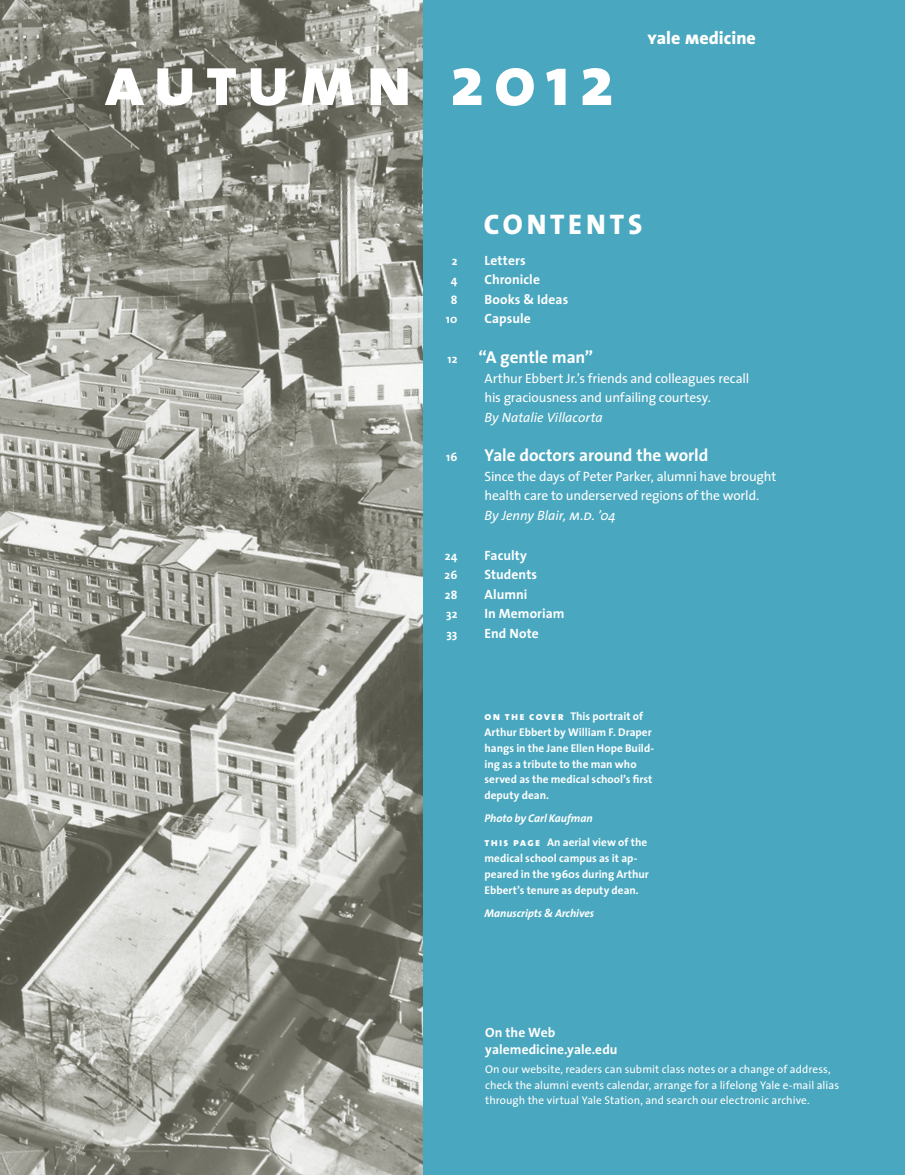
<style>
.page{position:relative;width:905px;height:1175px;background:#fff}
.page>*{position:absolute;margin:0;border:0;box-sizing:border-box;transform-origin:0 0}
.t1{font:70.5px "The Sans Extra Bold Caps";letter-spacing:.125em;color:#fff}
.t2{font:800 28.5px "The Sans";letter-spacing:.13em;color:#fff}
.t3{font:800 18px "The Sans";color:#fff}
.t4{font:700 17.25px "The Sans";letter-spacing:-.005em;color:#fff}
.t5{font:13.5px/19.5px "The Sans";letter-spacing:-.01em;color:#fff}
.t6{font:700 13.5px/16.5px "The Sans";letter-spacing:.005em;color:#fff}
.t7{font:700 12px "The Sans";letter-spacing:.01em;color:#fff}
.t8{font:700 11.25px/15.8px "The Sans";color:#fff}
.t9{font:11.25px/15.8px "The Sans";letter-spacing:.005em;color:#fff}
.t10{font:italic 700 11.25px/24px "The Sans";letter-spacing:-.01em;color:#fff}
.s1{font-family:"The Sans";font-weight:800}
.s2{font-family:"The Sans Extra Bold Caps";font-weight:400}
.s3{font-size:12px}
.s4{font-style:italic}
.s5{font-family:"The Sans Caps";font-style:italic;font-size:14.25px}
.s6{font-family:"The Sans Extra Bold Caps";font-weight:400;font-style:normal}
.s7{font-style:normal}
</style>
<div class="page">
<img style="left:0;top:0;width:423px;height:1174px">
<div style="left:423px;top:0;width:481px;height:1174px;background:#49a7bf"></div>
<p class="t1" style="left:104px;top:22px;width:511px">autumn <span class="s1">2012</span></p>
<p class="t3" style="left:647px;top:22px;width:110px"><span class="s2">y</span>ale <span class="s2">m</span>edicine</p>
<p class="t2" style="left:483px;top:200px;width:160px">CONTENTS</p>
<p class="t7" style="left:451px;top:251px;width:7px">2</p>
<p class="t6" style="left:484px;top:252px;width:43px">Letters</p>
<p class="t7" style="left:451px;top:270px;width:8px">4</p>
<p class="t6" style="left:484px;top:271px;width:57px">Chronicle</p>
<p class="t7" style="left:451px;top:290px;width:8px">8</p>
<p class="t6" style="left:484px;top:291px;width:85px">Books &amp; Ideas</p>
<p class="t7" style="left:446px;top:309px;width:13px">10</p>
<p class="t6" style="left:484px;top:310px;width:48px">Capsule</p>
<p class="t4" style="left:447px;top:343px;width:147px"><span class="s3">12</span> “A gentle man”</p>
<p class="t5" style="left:484px;top:368px;width:266px">Arthur Ebbert Jr.’s friends and colleagues recall his graciousness and unfailing courtesy.<br><span class="s4">By Natalie Villacorta</span></p>
<p class="t7" style="left:446px;top:447px;width:13px">16</p>
<p class="t4" style="left:484px;top:441px;width:225px">Yale doctors around the world</p>
<p class="t5" style="left:484px;top:466px;width:293px">Since the days of Peter Parker, alumni have brought health care to underserved regions of the world.<br><span class="s4">By Jenny Blair,</span> <span class="s5">m.d.</span> <span class="s4">’04</span></p>
<p class="t7" style="left:445px;top:545px;width:14px">24</p>
<p class="t6" style="left:484px;top:546px;width:44px">Faculty</p>
<p class="t7" style="left:444px;top:565px;width:14px">26</p>
<p class="t6" style="left:484px;top:566px;width:54px">Students</p>
<p class="t7" style="left:445px;top:584px;width:14px">28</p>
<p class="t6" style="left:484px;top:585px;width:44px">Alumni</p>
<p class="t7" style="left:446px;top:604px;width:13px">32</p>
<p class="t6" style="left:484px;top:605px;width:81px">In Memoriam</p>
<p class="t7" style="left:446px;top:623px;width:13px">33</p>
<p class="t6" style="left:484px;top:624px;width:56px">End Note</p>
<p class="t8" style="left:484px;top:708px;width:171px"><span class="s2">on the cover</span> This portrait of<br>Arthur Ebbert by William F. Draper hangs in the Jane Ellen Hope Build&shy;ing as a tribute to the man who served as the medical school’s first deputy dean.</p>
<p class="t10" style="left:484px;top:806px;width:164px">Photo by Carl Kaufman<br><span class="s6">this page</span> <span class="s7">An aerial view of the</span></p>
<p class="t8" style="left:484px;top:850px;width:166px">medical school campus as it ap&shy;peared in the 1960s during Arthur<br>Ebbert’s tenure as deputy dean.</p>
<p class="t10" style="left:484px;top:900px;width:111px">Manuscripts &amp; Archives</p>
<p class="t6" style="left:485px;top:1024px;width:134px">On the Web yalemedicine.yale.edu</p>
<p class="t9" style="left:485px;top:1060px;width:355px">On our website, readers can submit class notes or a change of address, check the alumni events calendar, arrange for a lifelong Yale e-mail alias through the virtual Yale Station, and search our electronic archive.</p>
</div>
